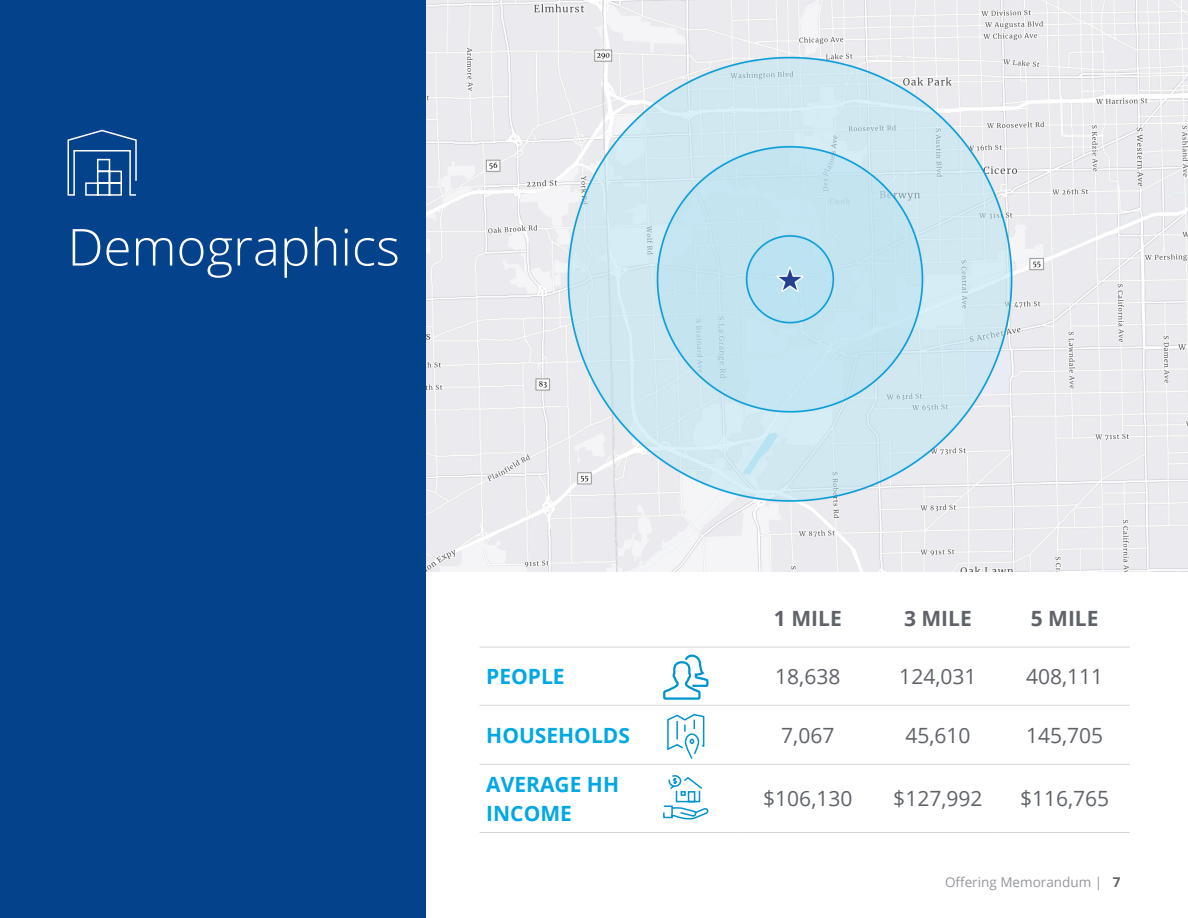
<style>
.page{position:relative;width:1188px;height:918px;background:#fff}
.page>*{position:absolute;margin:0;border:0;box-sizing:border-box;transform-origin:0 0}
.t1{font:300 51px "Open Sans";color:#fff}
.Body_Text_-_Dark_Grey_CMYK{font:21px "Open Sans";color:#5f6369}
.t2{font:700 21px "Open Sans";color:#00a8e4}
.Body_Text_-_Dark_Grey_CMYK-2{font:700 21px "Open Sans";color:#5f6369}
.t3{font:13.5px "Open Sans";color:#94969c}
.s1{font-weight:700;color:#5f6369}
</style>
<div class="page">
<img style="left:426px;top:0;width:762px;height:571px">
<div style="left:0;top:0;width:426px;height:918px;background:#05428c"></div>
<svg style="left:67px;top:129px;width:70px;height:67px"></svg>
<hr style="left:480px;top:647px;width:260px;height:1px;background:#d5d5d8">
<hr style="left:740px;top:647px;width:136px;height:1px;background:#d5d5d8">
<hr style="left:876px;top:647px;width:124px;height:1px;background:#d5d5d8">
<hr style="left:1000px;top:647px;width:130px;height:1px;background:#d5d5d8">
<hr style="left:480px;top:705px;width:260px;height:1px;background:#d5d5d8">
<hr style="left:740px;top:705px;width:136px;height:1px;background:#d5d5d8">
<hr style="left:876px;top:705px;width:124px;height:1px;background:#d5d5d8">
<hr style="left:1000px;top:705px;width:130px;height:1px;background:#d5d5d8">
<hr style="left:480px;top:764px;width:260px;height:1px;background:#d5d5d8">
<hr style="left:740px;top:764px;width:136px;height:1px;background:#d5d5d8">
<hr style="left:876px;top:764px;width:124px;height:1px;background:#d5d5d8">
<hr style="left:1000px;top:764px;width:130px;height:1px;background:#d5d5d8">
<hr style="left:480px;top:832px;width:260px;height:1px;background:#d5d5d8">
<hr style="left:740px;top:832px;width:136px;height:1px;background:#d5d5d8">
<hr style="left:876px;top:832px;width:124px;height:1px;background:#d5d5d8">
<hr style="left:1000px;top:832px;width:130px;height:1px;background:#d5d5d8">
<svg style="left:663px;top:775px;width:46px;height:45px"></svg>
<svg style="left:667px;top:713px;width:38px;height:46px"></svg>
<svg style="left:663px;top:654px;width:46px;height:46px"></svg>
<p class="t1" style="left:68px;top:212px;width:334px">Demographics</p>
<p class="Body_Text_-_Dark_Grey_CMYK-2" style="left:774px;top:604px;width:69px">1 MILE</p>
<p class="Body_Text_-_Dark_Grey_CMYK-2" style="left:904px;top:604px;width:69px">3 MILE</p>
<p class="Body_Text_-_Dark_Grey_CMYK-2" style="left:1031px;top:604px;width:69px">5 MILE</p>
<p class="t2" style="left:486px;top:662px;width:80px">PEOPLE</p>
<p class="Body_Text_-_Dark_Grey_CMYK" style="left:775px;top:662px;width:67px">18,638</p>
<p class="Body_Text_-_Dark_Grey_CMYK" style="left:899px;top:662px;width:79px">124,031</p>
<p class="Body_Text_-_Dark_Grey_CMYK" style="left:1026px;top:662px;width:79px">408,111</p>
<p class="t2" style="left:486px;top:720px;width:145px">HOUSEHOLDS</p>
<p class="Body_Text_-_Dark_Grey_CMYK" style="left:781px;top:721px;width:55px">7,067</p>
<p class="Body_Text_-_Dark_Grey_CMYK" style="left:905px;top:721px;width:67px">45,610</p>
<p class="Body_Text_-_Dark_Grey_CMYK" style="left:1026px;top:721px;width:79px">145,705</p>
<p class="t2" style="left:486px;top:769px;width:134px">AVERAGE HH</p>
<p class="t2" style="left:486px;top:799px;width:87px">INCOME</p>
<p class="Body_Text_-_Dark_Grey_CMYK" style="left:763px;top:784px;width:91px">$106,130</p>
<p class="Body_Text_-_Dark_Grey_CMYK" style="left:893px;top:784px;width:91px">$127,992</p>
<p class="Body_Text_-_Dark_Grey_CMYK" style="left:1020px;top:784px;width:91px">$116,765</p>
<p class="t3" style="left:945px;top:873px;width:177px">Offering Memorandum | <span class="s1">7</span></p>
</div>
